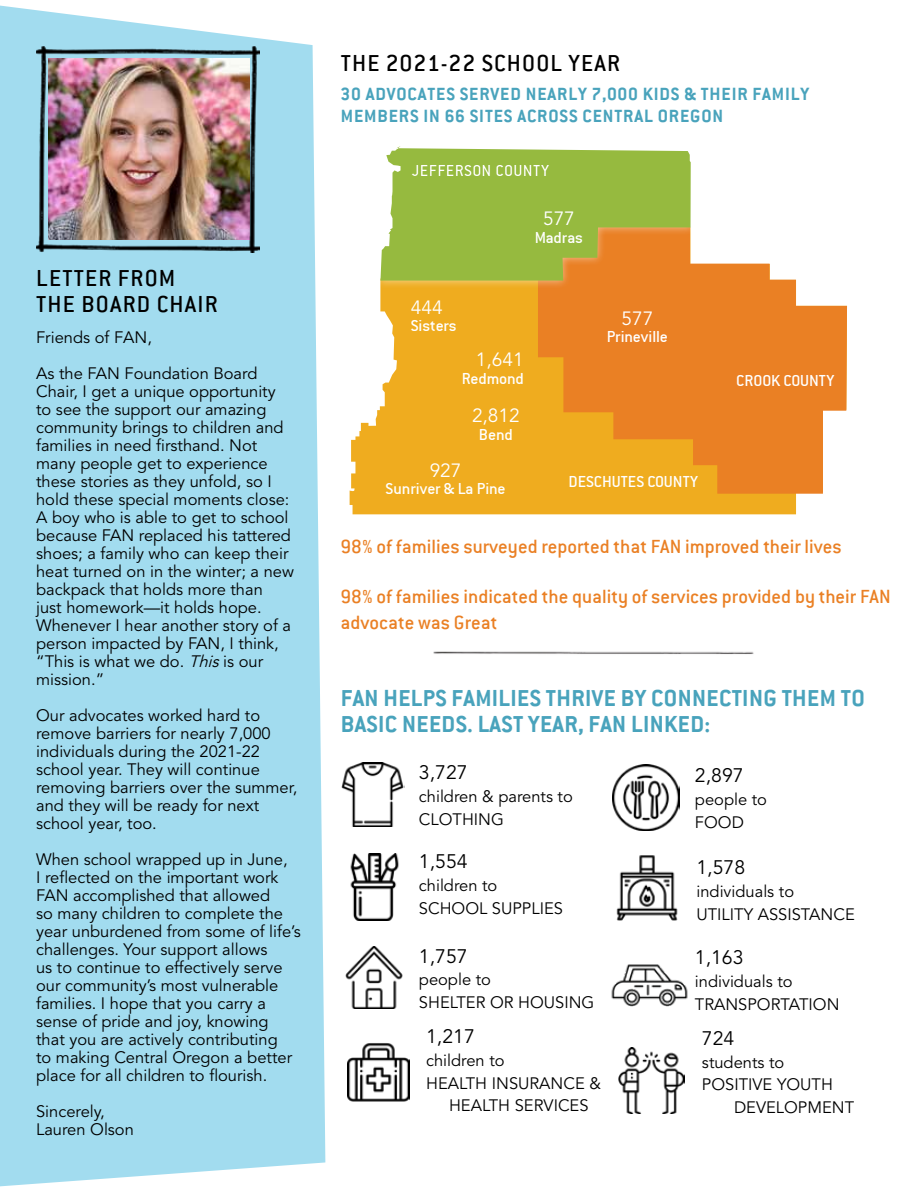
<style>
.page{position:relative;width:918px;height:1188px;background:#fff}
.page>*{position:absolute;margin:0;border:0;box-sizing:border-box;transform-origin:0 0}
.t1{font:700 25.5px/25.5px "Conduit ITC";letter-spacing:.015em;color:#49a3bc}
.t2{font:500 25.5px/26.2px "Conduit ITC";letter-spacing:.045em;color:#000}
.t3{font:500 21px/25.2px "Conduit ITC";color:#ea8024}
.t4{font:700 19.5px/22.5px "Conduit ITC";letter-spacing:.045em;color:#49a3bc}
.t5{font:19.5px "Avenir LT Std";color:#000}
.t6{font:19.05px "Avenir LT Std";color:#fff}
.t7{font:17.7px "Conduit ITC";color:#fff}
.t8{font:17.7px "Conduit ITC";letter-spacing:.03em;color:#fff}
.t9{font:16.5px/18px "Avenir LT Std";color:#000}
.s1{font-style:italic}
</style>
<div class="page">
<div style="left:0;top:6px;width:325px;height:1180px;background:#a2dcef"></div>
<img style="left:341px;top:763px;width:64px;height:64px">
<img style="left:613px;top:764px;width:66px;height:67px">
<img style="left:616px;top:855px;width:62px;height:65px">
<img style="left:611px;top:964px;width:77px;height:43px">
<img style="left:618px;top:1047px;width:67px;height:67px">
<img style="left:345px;top:947px;width:58px;height:62px">
<img style="left:348px;top:1043px;width:61px;height:59px">
<img style="left:350px;top:853px;width:49px;height:67px">
<img style="left:36px;top:46px;width:223px;height:206px">
<svg style="left:350px;top:289px;width:446px;height:225px;background:#f0b537"></svg>
<svg style="left:538px;top:263px;width:309px;height:231px;background:#ec9132"></svg>
<div style="left:373px;top:139px;width:326px;height:150px;background:#fff;opacity:.49"></div>
<svg style="left:380px;top:146px;width:311px;height:135px;background:#aab548"></svg>
<div style="left:410px;top:160px;width:172px;height:29px;background:#fff;opacity:.75"></div>
<img style="left:433px;top:651px;width:321px;height:3px">
<h1 class="t2" style="left:36px;top:264px;width:183px">LETTER FROM<br>THE BOARD CHAIR</h1>
<p class="t9" style="left:36px;top:319px;width:223px;line-height:36px">Friends of FAN,<br>As the FAN Foundation Board</p>
<p class="t9" style="left:36px;top:382px;width:259px">Chair, I get a unique opportunity to see the support our amazing community brings to children and families in need firsthand. Not many people get to experience these stories as they unfold, so I hold these special moments close:<br>A boy who is able to get to school because FAN replaced his tattered shoes; a family who can keep their heat turned on in the winter; a new backpack that holds more than<br>just homework—it holds hope.<br>Whenever I hear another story of a person impacted by FAN, I think, “This is what we do. <span class="s1">This</span>is our mission.”</p>
<p class="t9" style="left:36px;top:706px;width:263px">Our advocates worked hard to remove barriers for nearly 7,000 individuals during the 2021-22 school year. They will continue removing barriers over the summer, and they will be ready for next school year, too.</p>
<p class="t9" style="left:36px;top:850px;width:266px">When school wrapped up in June,<br>I reflected on the important work FAN accomplished that allowed<br>so many children to complete the year unburdened from some of life’s challenges. Your support allows<br>us to continue to effectively serve our community’s most vulnerable families. I hope that you carry a sense of pride and joy, knowing that you are actively contributing<br>to making Central Oregon a better place for all children to flourish.</p>
<p class="t9" style="left:36px;top:1102px;width:99px">Sincerely,<br>Lauren Olson</p>
<h1 class="t2" style="left:341px;top:49px;width:281px">THE 2021-22 SCHOOL YEAR</h1>
<p class="t4" style="left:341px;top:82px;width:470px">30 ADVOCATES SERVED NEARLY 7,000 KIDS &amp; THEIR FAMILY<br>MEMBERS IN 66 SITES ACROSS CENTRAL OREGON</p>
<p class="t8" style="left:412px;top:161px;width:139px">JEFFERSON COUNTY</p>
<p class="t6" style="left:543px;top:208px;width:33px">577</p>
<p class="t7" style="left:535px;top:228px;width:50px">Madras</p>
<p class="t6" style="left:411px;top:296px;width:33px">444</p>
<p class="t7" style="left:411px;top:316px;width:47px">Sisters</p>
<p class="t6" style="left:476px;top:349px;width:49px">1,641</p>
<p class="t7" style="left:462px;top:368px;width:63px">Redmond</p>
<p class="t6" style="left:472px;top:404px;width:49px">2,812</p>
<p class="t7" style="left:479px;top:424px;width:35px">Bend</p>
<p class="t6" style="left:430px;top:459px;width:33px">927</p>
<p class="t7" style="left:386px;top:479px;width:122px">Sunriver &amp; La Pine</p>
<p class="t6" style="left:621px;top:307px;width:33px">577</p>
<p class="t7" style="left:607px;top:327px;width:63px">Prineville</p>
<p class="t7" style="left:568px;top:471px;width:131px">DESCHUTES COUNTY</p>
<p class="t7" style="left:736px;top:371px;width:100px">CROOK COUNTY</p>
<p class="t3" style="left:341px;top:534px;width:503px">98% of families surveyed reported that FAN improved their lives</p>
<p class="t3" style="left:341px;top:584px;width:552px">98% of families indicated the quality of services provided by their FAN advocate was Great</p>
<h1 class="t1" style="left:341px;top:685px;width:526px">FAN HELPS FAMILIES THRIVE BY CONNECTING THEM TO<br>BASIC NEEDS. LAST YEAR, FAN LINKED:</h1>
<p class="t5" style="left:419px;top:761px;width:50px">3,727</p>
<p class="t9" style="left:419px;top:786px;width:155px;line-height:22.8px">children &amp; parents to<br>CLOTHING</p>
<p class="t5" style="left:419px;top:850px;width:50px">1,554</p>
<p class="t9" style="left:419px;top:874px;width:146px;line-height:22.8px">children to<br>SCHOOL SUPPLIES</p>
<p class="t5" style="left:419px;top:945px;width:50px">1,757</p>
<p class="t9" style="left:419px;top:969px;width:177px;line-height:22.8px">people to<br>SHELTER OR HOUSING</p>
<p class="t5" style="left:426px;top:1025px;width:50px">1,217</p>
<p class="t9" style="left:426px;top:1052px;width:80px">children to</p>
<p class="t9" style="left:426px;top:1074px;width:176px">HEALTH INSURANCE &amp;</p>
<p class="t9" style="left:449px;top:1097px;width:141px">HEALTH SERVICES</p>
<p class="t5" style="left:695px;top:764px;width:50px">2,897</p>
<p class="t9" style="left:695px;top:788px;width:74px;line-height:22.8px">people to<br>FOOD</p>
<p class="t5" style="left:696px;top:856px;width:50px">1,578</p>
<p class="t9" style="left:696px;top:880px;width:160px;line-height:22.8px">individuals to<br>UTILITY ASSISTANCE</p>
<p class="t5" style="left:695px;top:946px;width:50px">1,163</p>
<p class="t9" style="left:695px;top:970px;width:146px;line-height:22.8px">individuals to<br>TRANSPORTATION</p>
<p class="t5" style="left:702px;top:1027px;width:34px">724</p>
<p class="t9" style="left:702px;top:1053px;width:84px">students to</p>
<p class="t9" style="left:702px;top:1076px;width:132px">POSITIVE YOUTH</p>
<p class="t9" style="left:734px;top:1099px;width:122px">DEVELOPMENT</p>
</div>
